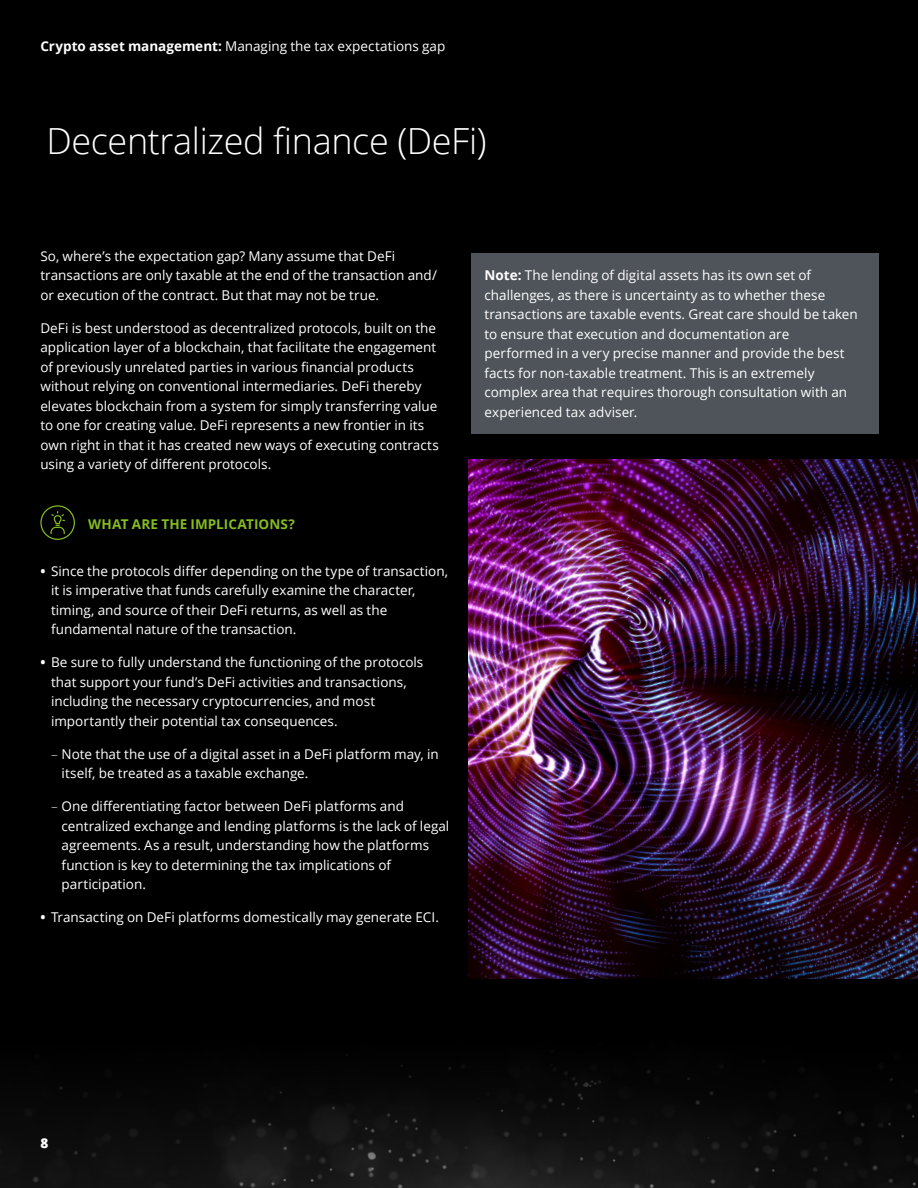
<style>
.page{position:relative;width:918px;height:1188px;background:#fff}
.page>*{position:absolute;margin:0;border:0;box-sizing:border-box;transform-origin:0 0}
.Story_heading_light{font:300 36px "Open Sans";letter-spacing:-.01em;color:#fff}
.Body_copy__white_8_5{font:13.5px/19.5px "Open Sans";color:#fff}
.Note_box{font:13.5px/19.5px "Open Sans";color:#fff}
.Subhead_A__8_5_12pt{font:700 13.5px "Open Sans";letter-spacing:.005em;color:#85bc22}
.t1{font:800 13.5px "Open Sans";color:#fff}
.s1{font-weight:700}
.s2{font-weight:300}
</style>
<div class="page">
<div style="left:0;top:0;width:918px;height:637px;background:#000"></div>
<img style="left:0;top:637px;width:918px;height:551px">
<svg style="left:40px;top:505px;width:35px;height:35px"></svg>
<div style="left:471px;top:253px;width:407px;height:181px;background:#4f535a"></div>
<img style="left:468px;top:459px;width:450px;height:519px">
<p class="Body_copy__white_8_5" style="left:40px;top:36px;width:406px"><span class="s1">Crypto asset management:</span> Managing the tax expectations gap</p>
<p class="Story_heading_light" style="left:46px;top:116px;width:442px">Decentralized finance (DeFi)</p>
<p class="Body_copy__white_8_5" style="left:40px;top:246px;width:398px">So, where’s the expectation gap? Many assume that DeFi transactions are only taxable at the end of the transaction and/ or execution of the contract. But that may not be true.</p>
<p class="Body_copy__white_8_5" style="left:40px;top:318px;width:400px">DeFi is best understood as decentralized protocols, built on the application layer of a blockchain, that facilitate the engagement of previously unrelated parties in various financial products without relying on conventional intermediaries. DeFi thereby elevates blockchain from a system for simply transferring value to one for creating value. DeFi represents a new frontier in its own right in that it has created new ways of executing contracts using a variety of different protocols.</p>
<p class="Subhead_A__8_5_12pt" style="left:88px;top:515px;width:208px">WHAT ARE THE IMPLICATIONS?</p>
<p class="Body_copy__white_8_5" style="left:51px;top:561px;width:399px;text-indent:-11px"><span class="s1">•</span> Since the protocols differ depending on the type of transaction, it is imperative that funds carefully examine the character, timing, and source of their DeFi returns, as well as the fundamental nature of the transaction.</p>
<p class="Body_copy__white_8_5" style="left:51px;top:652px;width:374px;text-indent:-11px"><span class="s1">•</span> Be sure to fully understand the functioning of the protocols that support your fund’s DeFi activities and transactions, including the necessary cryptocurrencies, and most importantly their potential tax consequences.</p>
<p class="Body_copy__white_8_5" style="left:62px;top:744px;width:379px;text-indent:-11px"><span class="s2">–</span> Note that the use of a digital asset in a DeFi platform may, in itself, be treated as a taxable exchange.</p>
<p class="Body_copy__white_8_5" style="left:62px;top:796px;width:389px;text-indent:-11px"><span class="s2">–</span> One differentiating factor between DeFi platforms and centralized exchange and lending platforms is the lack of legal agreements. As a result, understanding how the platforms function is key to determining the tax implications of participation.</p>
<p class="Body_copy__white_8_5" style="left:40px;top:907px;width:400px"><span class="s1">•</span> Transacting on DeFi platforms domestically may generate ECI.</p>
<p class="Note_box" style="left:484px;top:265px;width:375px"><span class="s1">Note:</span> The lending of digital assets has its own set of challenges, as there is uncertainty as to whether these transactions are taxable events. Great care should be taken to ensure that execution and documentation are performed in a very precise manner and provide the best facts for non-taxable treatment. This is an extremely complex area that requires thorough consultation with an experienced tax adviser.</p>
<p class="t1" style="left:40px;top:1133px;width:9px">8</p>
</div>
